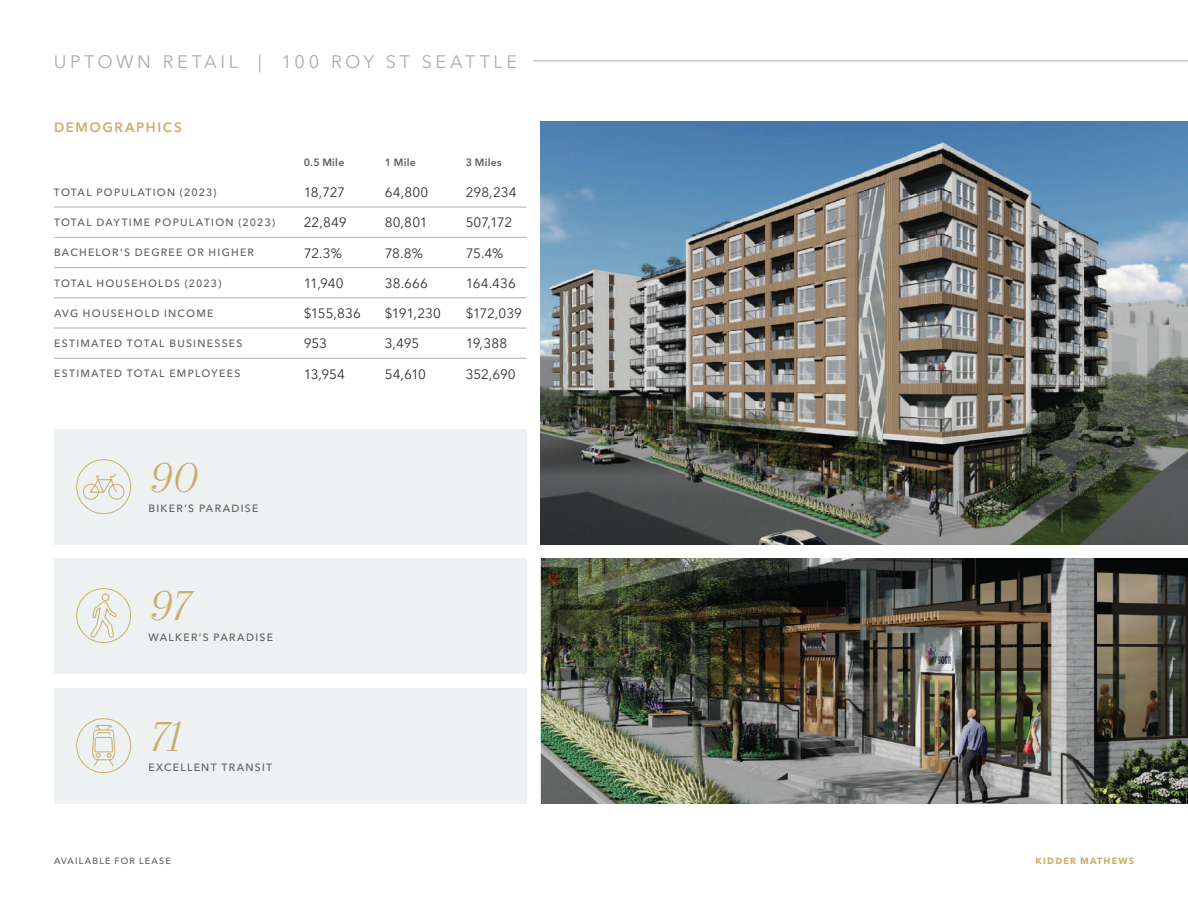
<style>
.page{position:relative;width:1188px;height:918px;background:#fff}
.page>*{position:absolute;margin:0;border:0;box-sizing:border-box;transform-origin:0 0}
.t1{font:italic 300 42px "Mort Modern 07";color:#cbae6b}
.t2{font:18px "Avenir Next LT Pro";letter-spacing:.2em;color:#afabac}
.t3{font:13.5px "Avenir Next LT Pro";letter-spacing:-.005em;color:#313234}
.t4{font:600 13.5px "Avenir Next LT Pro";letter-spacing:.115em;color:#cbae6b}
.t5{font:500 10.5px "Avenir Next LT Pro";letter-spacing:.12em;color:#5e5d5d}
.t6{font:600 10.5px "Avenir Next LT Pro";letter-spacing:.025em;color:#5e5d5d}
.t7{font:500 9px "Avenir Next LT Pro";letter-spacing:.13em;color:#5e5d5d}
.t8{font:700 9px "Avenir Next LT Pro";letter-spacing:.13em;color:#cbae6b}
</style>
<div class="page">
<img style="left:540px;top:558px;width:648px;height:245px">
<img style="left:540px;top:122px;width:648px;height:422px">
<hr style="left:54px;top:207px;width:243px;height:1px;background:#afabac">
<hr style="left:297px;top:207px;width:81px;height:1px;background:#afabac">
<hr style="left:378px;top:207px;width:81px;height:1px;background:#afabac">
<hr style="left:459px;top:207px;width:67px;height:1px;background:#afabac">
<hr style="left:54px;top:237px;width:243px;height:1px;background:#afabac">
<hr style="left:297px;top:237px;width:81px;height:1px;background:#afabac">
<hr style="left:378px;top:237px;width:81px;height:1px;background:#afabac">
<hr style="left:459px;top:237px;width:67px;height:1px;background:#afabac">
<hr style="left:54px;top:267px;width:243px;height:1px;background:#afabac">
<hr style="left:297px;top:267px;width:81px;height:1px;background:#afabac">
<hr style="left:378px;top:267px;width:81px;height:1px;background:#afabac">
<hr style="left:459px;top:267px;width:67px;height:1px;background:#afabac">
<hr style="left:54px;top:298px;width:243px;height:1px;background:#afabac">
<hr style="left:297px;top:298px;width:81px;height:1px;background:#afabac">
<hr style="left:378px;top:298px;width:81px;height:1px;background:#afabac">
<hr style="left:459px;top:298px;width:67px;height:1px;background:#afabac">
<hr style="left:54px;top:328px;width:243px;height:1px;background:#afabac">
<hr style="left:297px;top:328px;width:81px;height:1px;background:#afabac">
<hr style="left:378px;top:328px;width:81px;height:1px;background:#afabac">
<hr style="left:459px;top:328px;width:67px;height:1px;background:#afabac">
<hr style="left:54px;top:358px;width:243px;height:1px;background:#afabac">
<hr style="left:297px;top:358px;width:81px;height:1px;background:#afabac">
<hr style="left:378px;top:358px;width:81px;height:1px;background:#afabac">
<hr style="left:459px;top:358px;width:67px;height:1px;background:#afabac">
<div style="left:54px;top:429px;width:472px;height:115px;background:#edf1f2"></div>
<div style="left:54px;top:558px;width:472px;height:115px;background:#edf1f2"></div>
<div style="left:54px;top:688px;width:472px;height:115px;background:#edf1f2"></div>
<svg style="left:83px;top:473px;width:42px;height:27px"></svg>
<div style="left:76px;top:459px;width:55px;height:55px;border:1px solid #cbae6b;border-radius:50%"></div>
<svg style="left:90px;top:593px;width:27px;height:45px"></svg>
<div style="left:76px;top:588px;width:55px;height:55px;border:1px solid #cbae6b;border-radius:50%"></div>
<svg style="left:92px;top:719px;width:24px;height:54px"></svg>
<div style="left:76px;top:718px;width:55px;height:55px;border:1px solid #cbae6b;border-radius:50%"></div>
<hr style="left:533px;top:61px;width:655px;height:1px;background:#afabac">
<h2 class="t2" style="left:54px;top:51px;width:465px">UPTOWN RETAIL | 100 ROY ST SEATTLE</h2>
<p class="t4" style="left:54px;top:120px;width:129px">DEMOGRAPHICS</p>
<p class="t6" style="left:304px;top:156px;width:42px">0.5 Mile</p>
<p class="t6" style="left:385px;top:156px;width:33px">1 Mile</p>
<p class="t6" style="left:466px;top:156px;width:37px">3 Miles</p>
<p class="t5" style="left:54px;top:186px;width:164px">TOTAL POPULATION (2023)</p>
<p class="t3" style="left:304px;top:184px;width:43px">18,727</p>
<p class="t3" style="left:385px;top:184px;width:45px">64,800</p>
<p class="t3" style="left:466px;top:184px;width:52px">298,234</p>
<p class="t5" style="left:54px;top:216px;width:223px">TOTAL DAYTIME POPULATION (2023)</p>
<p class="t3" style="left:304px;top:215px;width:44px">22,849</p>
<p class="t3" style="left:385px;top:215px;width:44px">80,801</p>
<p class="t3" style="left:466px;top:215px;width:48px">507,172</p>
<p class="t5" style="left:54px;top:246px;width:202px">BACHELOR’S DEGREE OR HIGHER</p>
<p class="t3" style="left:304px;top:245px;width:40px">72.3%</p>
<p class="t3" style="left:385px;top:245px;width:40px">78.8%</p>
<p class="t3" style="left:466px;top:245px;width:39px">75.4%</p>
<p class="t5" style="left:54px;top:277px;width:169px">TOTAL HOUSEHOLDS (2023)</p>
<p class="t3" style="left:304px;top:275px;width:41px">11,940</p>
<p class="t3" style="left:385px;top:275px;width:45px">38.666</p>
<p class="t3" style="left:466px;top:275px;width:52px">164.436</p>
<p class="t5" style="left:54px;top:307px;width:161px">AVG HOUSEHOLD INCOME</p>
<p class="t3" style="left:304px;top:305px;width:59px">$155,836</p>
<p class="t3" style="left:385px;top:305px;width:58px">$191,230</p>
<p class="t3" style="left:466px;top:305px;width:58px">$172,039</p>
<p class="t5" style="left:54px;top:337px;width:190px">ESTIMATED TOTAL BUSINESSES</p>
<p class="t3" style="left:304px;top:336px;width:25px">953</p>
<p class="t3" style="left:385px;top:336px;width:36px">3,495</p>
<p class="t3" style="left:466px;top:336px;width:43px">19,388</p>
<p class="t5" style="left:54px;top:367px;width:188px">ESTIMATED TOTAL EMPLOYEES</p>
<p class="t3" style="left:304px;top:366px;width:43px">13,954</p>
<p class="t3" style="left:385px;top:366px;width:43px">54,610</p>
<p class="t3" style="left:466px;top:366px;width:52px">352,690</p>
<h1 class="t1" style="left:148px;top:452px;width:50px">90</h1>
<p class="t5" style="left:148px;top:502px;width:111px">BIKER’S PARADISE</p>
<h1 class="t1" style="left:148px;top:581px;width:42px">97</h1>
<p class="t5" style="left:148px;top:631px;width:126px">WALKER’S PARADISE</p>
<h1 class="t1" style="left:148px;top:711px;width:33px">71</h1>
<p class="t5" style="left:148px;top:761px;width:125px">EXCELLENT TRANSIT</p>
<p class="t7" style="left:54px;top:855px;width:118px">AVAILABLE FOR LEASE</p>
<p class="t8" style="left:1036px;top:855px;width:100px">KIDDER MATHEWS</p>
</div>
